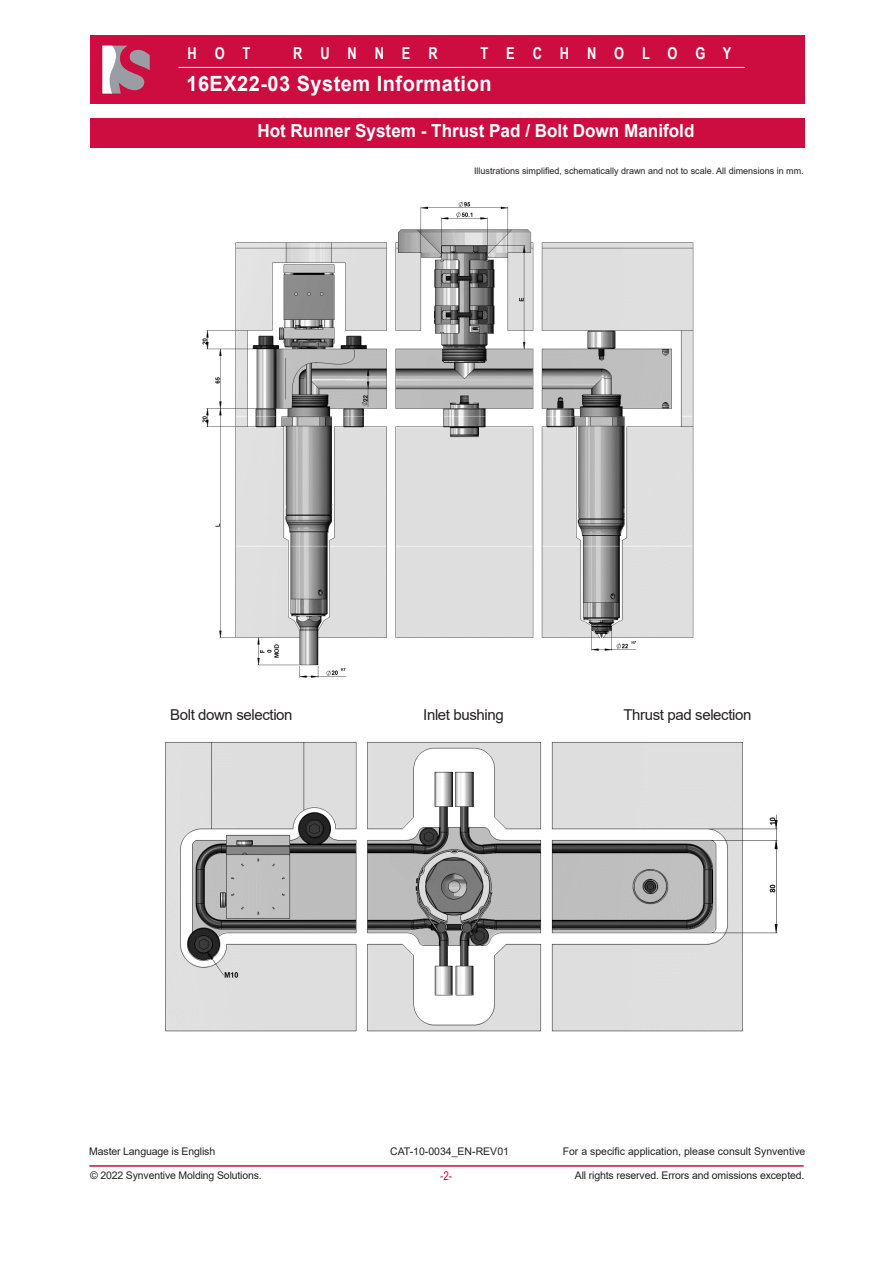
<style>
.page{position:relative;width:893px;height:1263px;background:#fff}
.page>*{position:absolute;margin:0;border:0;box-sizing:border-box;transform-origin:0 0}
.t1{font:700 21px "Arial";letter-spacing:.025em;color:#fff;scale:.95 1}
.Header_Title_White{font:700 18px "Arial";color:#fff;scale:.95 1}
.t2{font:700 16.5px "Arial Narrow";color:#fff;scale:.95 1}
.Table_Black_10{font:15px "Arial";letter-spacing:-.025em;color:#231f20}
.t3{font:12px "Arial Narrow";color:#cd0d40}
.t4{font:10.5px "Arial";letter-spacing:-.015em;color:#231f20}
.t5{font:9px "Arial";color:#231f20}
</style>
<div class="page">
<div style="left:90px;top:118px;width:715px;height:29px;background:#cd0d40"></div>
<div style="left:90px;top:35px;width:715px;height:68px;background:#cd0d40"></div>
<hr style="left:178px;top:67px;width:566px;height:1px;background:#fff">
<svg style="left:102px;top:46px;width:48px;height:48px"></svg>
<img style="left:202px;top:201px;width:492px;height:477px">
<img style="left:165px;top:741px;width:613px;height:291px">
<hr style="left:89px;top:1165px;width:715px;height:2px;background:#cd0d40">
<h3 class="t2" style="left:188px;top:41px;width:68px">H O T</h3>
<h3 class="t2" style="left:293px;top:41px;width:153px">R U N N E R</h3>
<h3 class="t2" style="left:481px;top:41px;width:266px">T E C H N O L O G Y</h3>
<h1 class="t1" style="left:186px;top:69px;width:323px">16EX22-03 System Information</h1>
<h1 class="t1" style="left:290px;top:69px;width:252px">12E System Information</h1>
<p class="Header_Title_White" style="left:257px;top:118px;width:462px">Hot Runner System - Thrust Pad / Bolt Down Manifold</p>
<p class="t5" style="left:474px;top:165px;width:331px">Illustrations simplified, schematically drawn and not to scale. All dimensions in mm.</p>
<p class="Table_Black_10" style="left:170px;top:704px;width:124px">Bolt down selection</p>
<p class="Table_Black_10" style="left:423px;top:704px;width:82px">Inlet bushing</p>
<p class="Table_Black_10" style="left:623px;top:704px;width:129px">Thrust pad selection</p>
<p class="t4" style="left:89px;top:1144px;width:127px">Master Language is English</p>
<p class="t4" style="left:563px;top:1144px;width:244px">For a specific application, please consult Synventive</p>
<p class="t4" style="left:390px;top:1144px;width:120px">CAT-10-0034_EN-REV01</p>
<p class="t4" style="left:90px;top:1168px;width:173px">© 2022 Synventive Molding Solutions.</p>
<p class="t4" style="left:575px;top:1168px;width:231px">All rights reserved. Errors and omissions excepted.</p>
<p class="t3" style="left:440px;top:1167px;width:14px">-2-</p>
</div>
